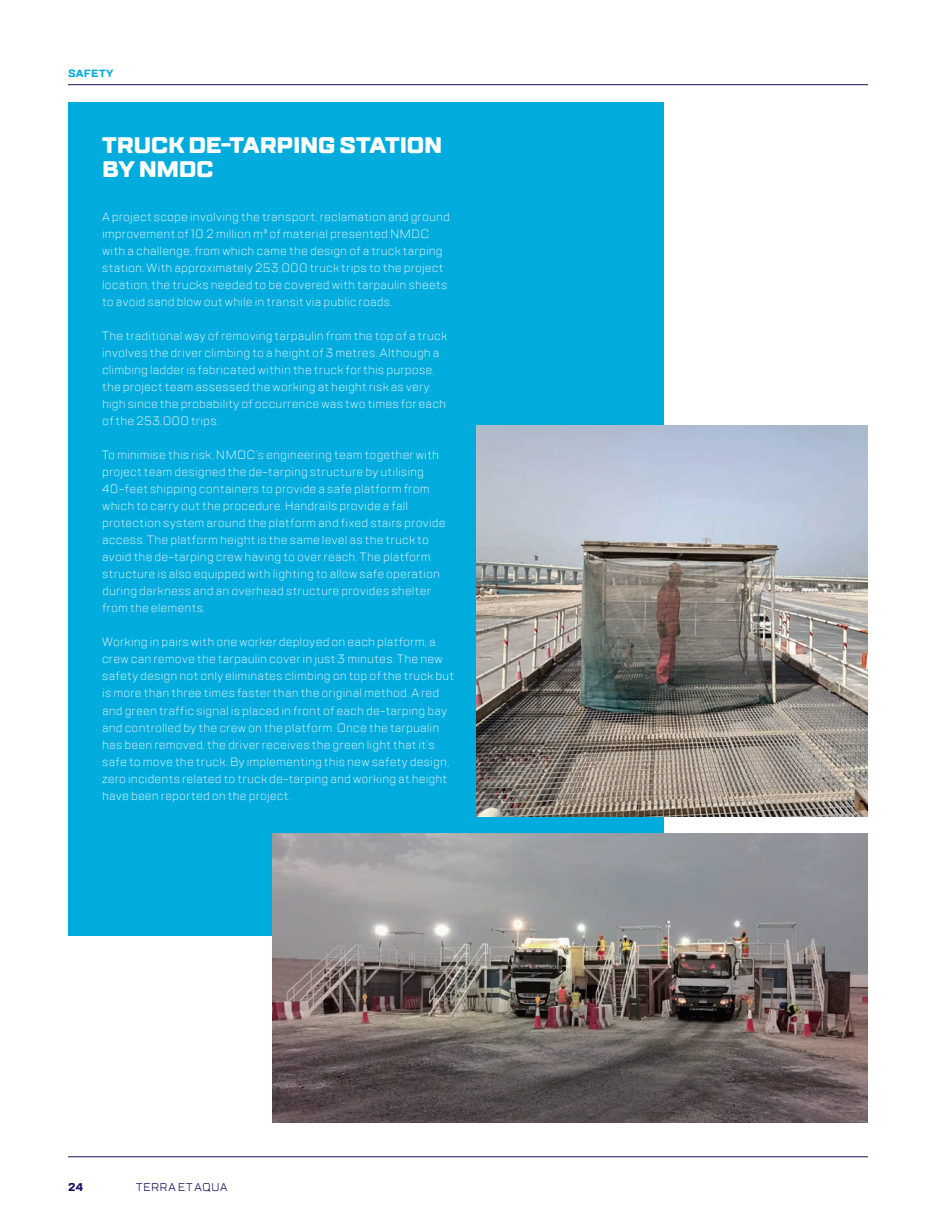
<style>
.page{position:relative;width:936px;height:1225px;background:#fff}
.page>*{position:absolute;margin:0;border:0;box-sizing:border-box;transform-origin:0 0}
.H2_Heading{font:800 22.5px/24px "TT Lakes";letter-spacing:-.025em;color:#fff}
.Bodytext{font:300 12px/17px "TT Lakes";letter-spacing:.01em;color:#fff}
.t1{font:11.25px "TT Lakes";letter-spacing:.04em;color:#1b1061}
.t2{font:700 11.25px "TT Lakes";color:#1b1061}
.t3{font:700 10.5px "TT Lakes";letter-spacing:.03em;color:#00acdd}
</style>
<div class="page">
<div style="left:68px;top:102px;width:595px;height:833px;background:#00acdd"></div>
<img style="left:272px;top:833px;width:595px;height:290px">
<img style="left:476px;top:425px;width:391px;height:391px">
<hr style="left:68px;top:84px;width:799px;height:1px;background:#1b1061">
<hr style="left:68px;top:1156px;width:799px;height:1px;background:#1b1061">
<p class="t3" style="left:68px;top:66px;width:47px">SAFETY</p>
<p class="H2_Heading" style="left:102px;top:134px;width:342px">TRUCK DE-TARPING STATION<br>BY NMDC</p>
<p class="Bodytext" style="left:102px;top:208px;width:349px">A project scope involving the transport, reclamation and ground improvement of 10.2 million m3 of material presented NMDC with a challenge, from which came the design of a truck tarping station. With approximately 253,000 truck trips to the project location, the trucks needed to be covered with tarpaulin sheets to avoid sand blow out while in transit via public roads.</p>
<p class="Bodytext" style="left:102px;top:327px;width:346px">The traditional way of removing tarpaulin from the top of a truck involves the driver climbing to a height of 3 metres. Although a climbing ladder is fabricated within the truck for this purpose, the project team assessed the working at height risk as very high since the probability of occurrence was two times for each of the 253,000 trips.</p>
<p class="Bodytext" style="left:102px;top:446px;width:345px">To minimise this risk, NMDC’s engineering team together with project team designed the de-tarping structure by utilising 40-feet shipping containers to provide a safe platform from which to carry out the procedure. Handrails provide a fall protection system around the platform and fixed stairs provide access. The platform height is the same level as the truck to avoid the de-tarping crew having to over reach. The platform structure is also equipped with lighting to allow safe operation during darkness and an overhead structure provides shelter from the elements.</p>
<p class="Bodytext" style="left:102px;top:633px;width:353px">Working in pairs with one worker deployed on each platform, a crew can remove the tarpaulin cover in just 3 minutes. The new safety design not only eliminates climbing on top of the truck but is more than three times faster than the original method. A red and green traffic signal is placed in front of each de-tarping bay and controlled by the crew on the platform. Once the tarpualin has been removed, the driver receives the green light that it’s safe to move the truck. By implementing this new safety design, zero incidents related to truck de-tarping and working at height have been reported on the project.</p>
<p class="t2" style="left:68px;top:1179px;width:17px">24</p>
<p class="t1" style="left:136px;top:1179px;width:93px">TERRA ET AQUA</p>
</div>
